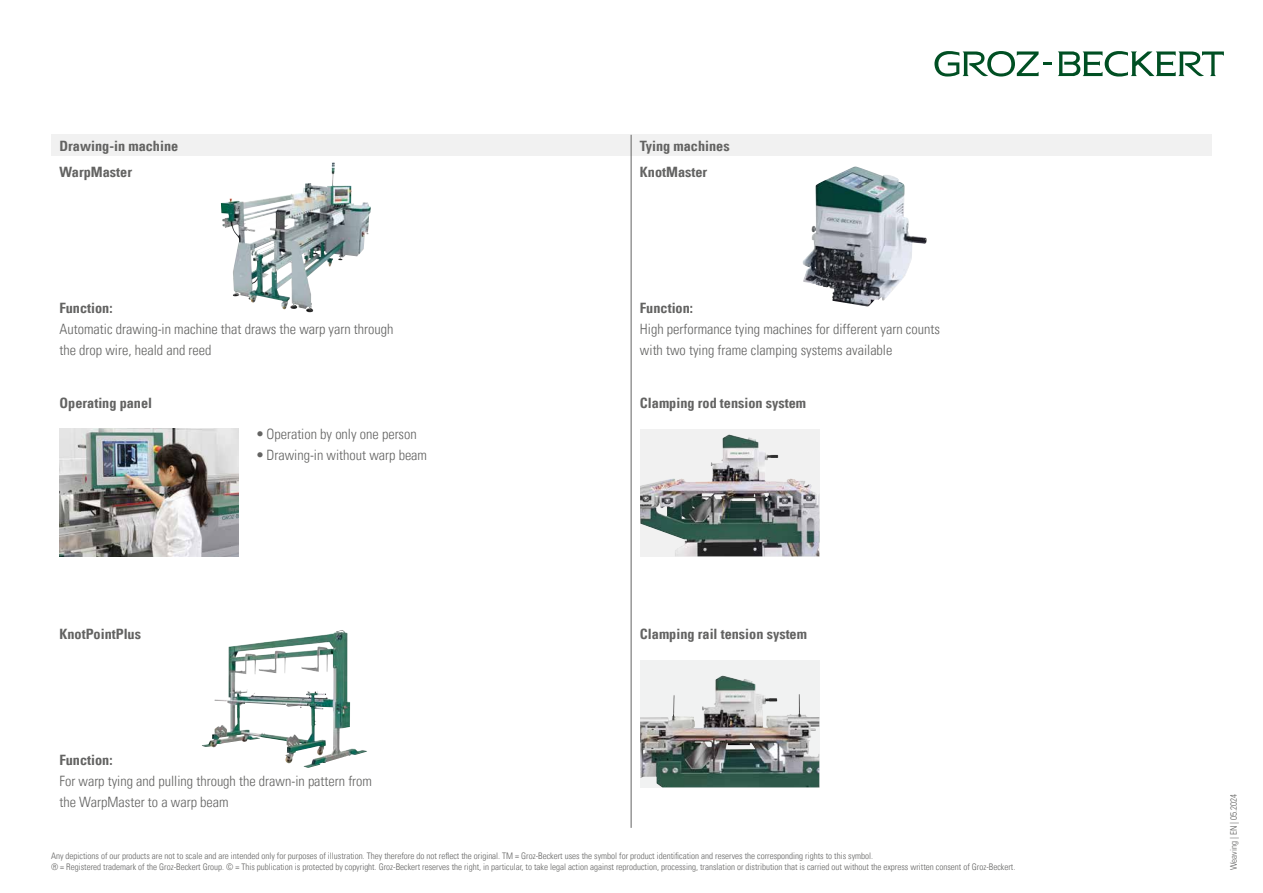
<style>
.page{position:relative;width:1263px;height:893px;background:#fff}
.page>*{position:absolute;margin:0;border:0;box-sizing:border-box;transform-origin:0 0}
.t1{font:14.25px/21px "Univers Com 47 Light Cond";color:#636362}
.t2{font:14.25px "Univers Com 67 Bold Cond";color:#636362}
.t3{font:9px/10.5px "Univers Com 47 Light Cond";color:#636362}
</style>
<div class="page">
<svg style="left:1058px;top:51px;width:166px;height:26px"></svg>
<svg style="left:934px;top:51px;width:117px;height:26px"></svg>
<div style="left:51px;top:135px;width:1161px;height:21px;background:#f1f1f1"></div>
<hr style="left:631px;top:135px;width:1px;height:693px;background:#636362">
<img style="left:221px;top:165px;width:111px;height:65px">
<img style="left:802px;top:167px;width:123px;height:139px">
<img style="left:60px;top:429px;width:179px;height:127px">
<img style="left:202px;top:630px;width:165px;height:138px">
<svg style="left:640px;top:429px;width:179px;height:127px"></svg>
<img style="left:675px;top:435px;width:53px;height:47px">
<div style="left:640px;top:660px;width:179px;height:127px;background:#f1f2f2"></div>
<img style="left:640px;top:676px;width:179px;height:111px">
<h1 class="t2" style="left:60px;top:137px;width:120px">Drawing-in machine</h1>
<h1 class="t2" style="left:640px;top:137px;width:91px">Tying machines</h1>
<h1 class="t2" style="left:60px;top:163px;width:74px">WarpMaster</h1>
<h1 class="t2" style="left:640px;top:163px;width:69px">KnotMaster</h1>
<h1 class="t2" style="left:60px;top:299px;width:55px">Function:</h1>
<h1 class="t1" style="left:60px;top:319px;width:335px">Automatic drawing-in machine that draws the warp yarn through the drop wire, heald and reed</h1>
<h1 class="t2" style="left:60px;top:394px;width:94px">Operating panel</h1>
<h1 class="t2" style="left:60px;top:625px;width:83px">KnotPointPlus</h1>
<h1 class="t1" style="left:256px;top:424px;width:162px">•Operation by only one person</h1>
<h1 class="t1" style="left:256px;top:445px;width:173px">•Drawing-in without warp beam</h1>
<h1 class="t2" style="left:60px;top:751px;width:55px">Function:</h1>
<h1 class="t1" style="left:60px;top:770px;width:314px">For warp tying and pulling through the drawn-in pattern from the WarpMaster to a warp beam</h1>
<h1 class="t2" style="left:640px;top:299px;width:55px">Function:</h1>
<h1 class="t1" style="left:640px;top:319px;width:301px">High performance tying machines for different yarn counts with two tying frame clamping systems available</h1>
<h1 class="t2" style="left:640px;top:394px;width:168px">Clamping rod tension system</h1>
<h1 class="t2" style="left:640px;top:625px;width:169px">Clamping rail tension system</h1>
<p class="t3" style="left:51px;top:851px;width:966px">Any depictions of our products are not to scale and are intended only for purposes of illustration. They therefore do not reflect the original. TM = Groz-Beckert uses the symbol for product identification and reserves the corresponding rights to this symbol.<br>® = Registered trademark of the Groz-Beckert Group. © = This publication is protected by copyright. Groz-Beckert reserves the right, in particular, to take legal action against reproduction, processing, translation or distribution that is carried out without the express written consent of Groz-Beckert.</p>
<p class="t3" style="left:1228px;top:870px;width:78px;rotate:-90deg">Weaving | EN | 05.2024</p>
</div>
